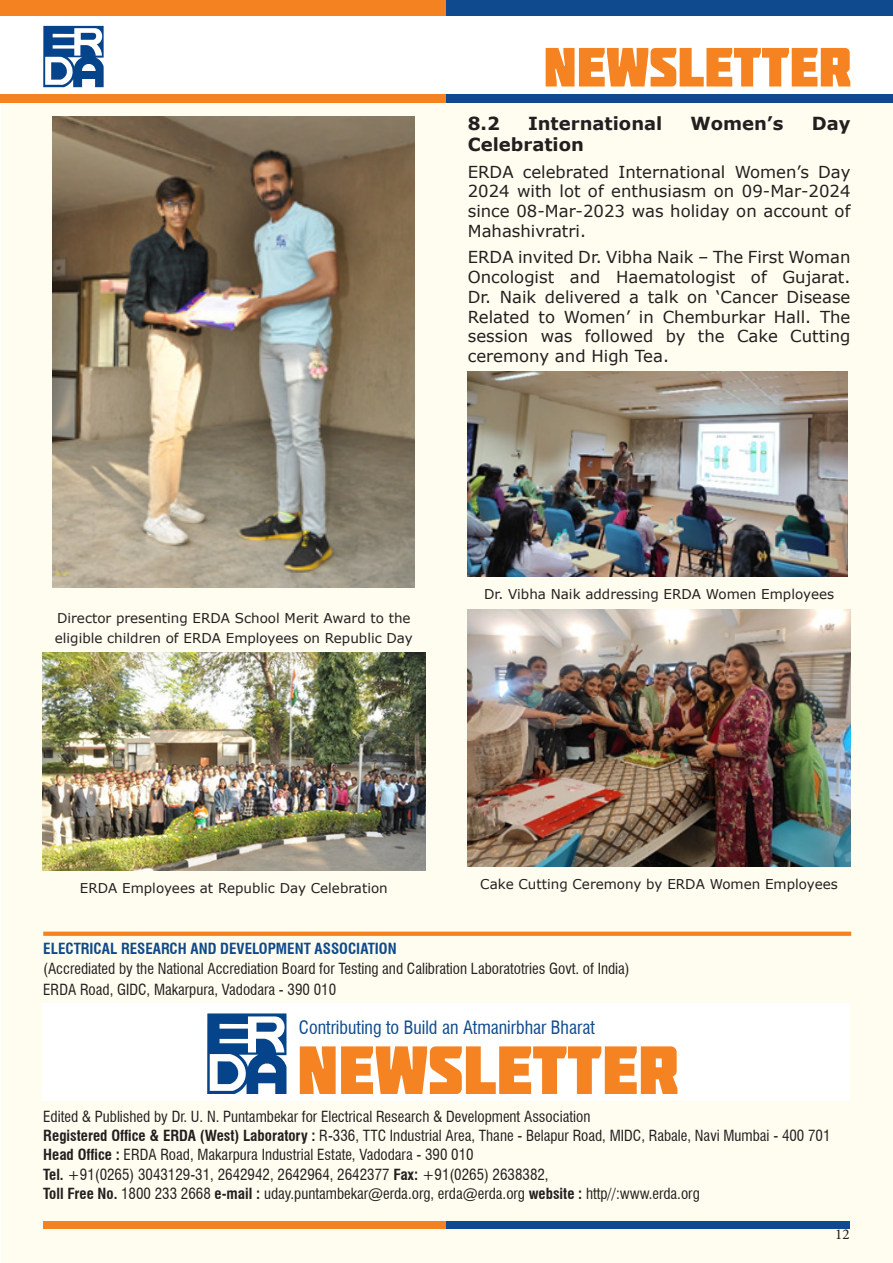
<style>
.page{position:relative;width:893px;height:1263px;background:#fff}
.page>*{position:absolute;margin:0;border:0;box-sizing:border-box;transform-origin:0 0}
.t1{font:condensed 18px "Swiss 721 BT";color:#0e4a8d}
.t2{font:700 18px "Verdana";color:#231f20}
.t3{font:16.5px/19.8px "Verdana";color:#231f20;text-align:justify}
.t4{font:condensed 15px "Swiss 721 BT";color:#231f20}
.t5{font:700 condensed 15px "Swiss 721 BT";color:#0e4a8d}
.t6{font:15px "Minion Pro";color:#231f20}
.t7{font:13.5px/19.8px "Verdana";color:#231f20}
.s1{font-weight:700}
</style>
<div class="page">
<div style="left:1px;top:103px;width:891px;height:1160px;background:#fffdf0"></div>
<div style="left:43px;top:1221px;width:403px;height:7px;background:#f58220"></div>
<div style="left:446px;top:1221px;width:404px;height:7px;background:#0e4a8d"></div>
<div style="left:0;top:0;width:446px;height:16px;background:#f58220"></div>
<div style="left:446px;top:0;width:447px;height:16px;background:#0e4a8d"></div>
<svg style="left:43px;top:26px;width:61px;height:61px"></svg>
<svg style="left:546px;top:48px;width:304px;height:38px"></svg>
<div style="left:0;top:94px;width:446px;height:9px;background:#f58220"></div>
<div style="left:446px;top:94px;width:447px;height:9px;background:#0e4a8d"></div>
<div style="left:43px;top:931px;width:808px;height:5px;background:#f58220"></div>
<div style="left:43px;top:1003px;width:807px;height:98px;background:#fff"></div>
<svg style="left:207px;top:1013px;width:80px;height:81px"></svg>
<svg style="left:300px;top:1046px;width:377px;height:48px"></svg>
<img style="left:53px;top:116px;width:362px;height:471px">
<img style="left:42px;top:653px;width:383px;height:217px">
<img style="left:468px;top:372px;width:380px;height:205px">
<img style="left:468px;top:609px;width:382px;height:258px">
<p class="t2" style="left:468px;top:111px;width:34px">8.2</p>
<p class="t2" style="left:528px;top:111px;width:136px">International</p>
<p class="t2" style="left:690px;top:111px;width:95px">Women’s</p>
<p class="t2" style="left:812px;top:111px;width:40px">Day</p>
<p class="t2" style="left:468px;top:132px;width:118px">Celebration</p>
<p class="t3" style="left:468px;top:162px;width:384px">ERDA celebrated International Women’s Day 2024 with lot of enthusiasm on 09-Mar-2024 since 08-Mar-2023 was holiday on account of Mahashivratri.</p>
<p class="t3" style="left:468px;top:247px;width:384px">ERDA invited Dr. Vibha Naik – The First Woman Oncologist and Haematologist of Gujarat.<br>Dr. Naik delivered a talk on ‘Cancer Disease Related to Women’ in Chemburkar Hall. The session was followed by the Cake Cutting ceremony and High Tea.</p>
<p class="t7" style="left:55px;top:608px;width:360px">Director presenting ERDA School Merit Award to the eligible children of ERDA Employees on Republic Day</p>
<p class="t7" style="left:484px;top:584px;width:352px">Dr. Vibha Naik addressing ERDA Women Employees</p>
<p class="t7" style="left:80px;top:878px;width:309px">ERDA Employees at Republic Day Celebration</p>
<p class="t7" style="left:480px;top:874px;width:359px">Cake Cutting Ceremony by ERDA Women Employees</p>
<p class="t5" style="left:43px;top:940px;width:355px">ELECTRICAL RESEARCH AND DEVELOPMENT ASSOCIATION</p>
<p class="t4" style="left:43px;top:960px;width:588px">(Accrediated by the National Accrediation Board for Testing and Calibration Laboratotries Govt. of India)</p>
<p class="t4" style="left:43px;top:980px;width:294px">ERDA Road, GIDC, Makarpura, Vadodara - 390 010</p>
<p class="t1" style="left:299px;top:1016px;width:297px">Contributing to Build an Atmanirbhar Bharat</p>
<p class="t4" style="left:43px;top:1107px;width:549px">Edited &amp; Published by Dr. U. N. Puntambekar for Electrical Research &amp; Development Association</p>
<p class="t4" style="left:43px;top:1126px;width:789px"><span class="s1">Registered Office &amp; ERDA (West) Laboratory :</span> R-336, TTC Industrial Area, Thane - Belapur Road, MIDC, Rabale, Navi Mumbai - 400 701</p>
<p class="t4" style="left:43px;top:1146px;width:432px"><span class="s1">Head Office :</span> ERDA Road, Makarpura Industrial Estate, Vadodara - 390 010</p>
<p class="t4" style="left:43px;top:1165px;width:507px"><span class="s1">Tel.</span> +91(0265) 3043129-31, 2642942, 2642964, 2642377 <span class="s1">Fax:</span> +91(0265) 2638382,</p>
<p class="t4" style="left:43px;top:1184px;width:658px"><span class="s1">Toll Free No.</span> 1800 233 2668 <span class="s1">e-mail :</span> uday.puntambekar@erda.org, erda@erda.org <span class="s1">website :</span> http//:www.erda.org</p>
<p class="t6" style="left:835px;top:1224px;width:16px">12</p>
</div>
